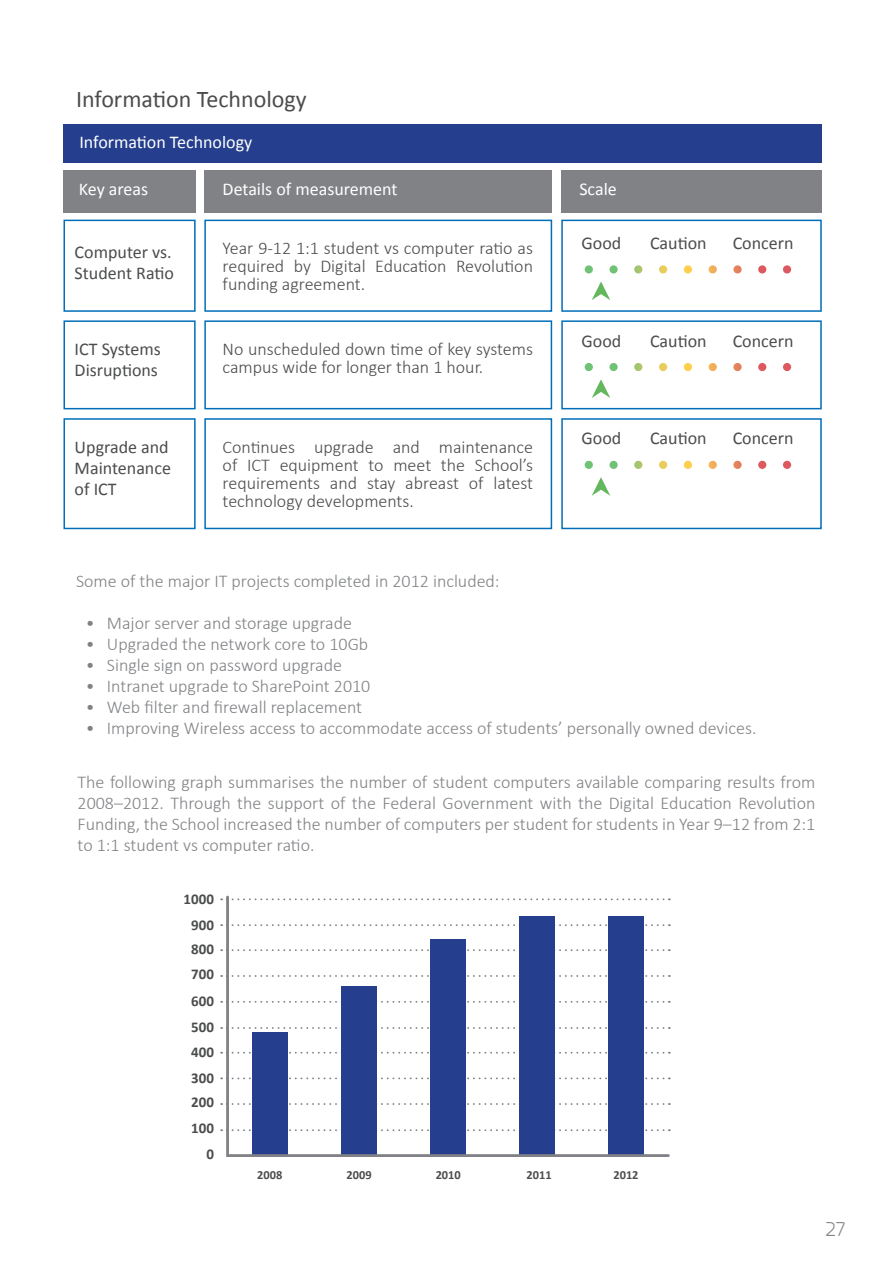
<style>
.page{position:relative;width:893px;height:1263px;background:#fff}
.page>*{position:absolute;margin:0;border:0;box-sizing:border-box;transform-origin:0 0}
.t1{font:24px "Calibri";color:#4b4c4d}
.t2{font:21px "Planer";color:#808285}
.t3{font:300 18px/21px "Calibri";color:#808285;text-align:justify}
.t4{font:300 18px/18px "Calibri";color:#4b4c4d;text-align:justify}
.t5{font:18px/21px "Calibri";color:#4b4c4d}
.t6{font:18px "Calibri";color:#fff}
.t7{font:700 15px "Calibri";color:#4b4c4d}
.t8{font:700 12.45px "Calibri";color:#4b4c4d}
</style>
<div class="page">
<div style="left:63px;top:124px;width:759px;height:88px;background:#253f8e"></div>
<div style="left:63px;top:163px;width:759px;height:57px;background:#fff"></div>
<div style="left:561px;top:170px;width:261px;height:42px;background:#808285"></div>
<div style="left:561px;top:220px;width:261px;height:92px;border:2px solid #006eb9"></div>
<div style="left:204px;top:170px;width:348px;height:42px;background:#808285"></div>
<div style="left:204px;top:220px;width:348px;height:92px;background:#fff;border:2px solid #006eb9"></div>
<div style="left:63px;top:170px;width:133px;height:42px;background:#808285"></div>
<div style="left:63px;top:220px;width:133px;height:92px;background:#fff;border:2px solid #006eb9"></div>
<svg style="left:585px;top:265px;width:206px;height:8px"></svg>
<div style="left:561px;top:320px;width:261px;height:89px;border:2px solid #006eb9"></div>
<div style="left:204px;top:320px;width:348px;height:89px;background:#fff;border:2px solid #006eb9"></div>
<div style="left:63px;top:320px;width:133px;height:89px;background:#fff;border:2px solid #006eb9"></div>
<svg style="left:585px;top:363px;width:206px;height:8px"></svg>
<svg style="left:592px;top:281px;width:18px;height:19px"></svg>
<svg style="left:592px;top:379px;width:18px;height:19px"></svg>
<div style="left:561px;top:418px;width:261px;height:111px;border:2px solid #006eb9"></div>
<div style="left:204px;top:418px;width:348px;height:111px;background:#fff;border:2px solid #006eb9"></div>
<div style="left:63px;top:418px;width:133px;height:111px;background:#fff;border:2px solid #006eb9"></div>
<svg style="left:585px;top:461px;width:206px;height:8px"></svg>
<svg style="left:592px;top:477px;width:18px;height:19px"></svg>
<svg style="left:226px;top:895px;width:445px;height:262px"></svg>
<p class="t1" style="left:76px;top:84px;width:232px">Information Technology</p>
<p class="t6" style="left:79px;top:131px;width:174px">Information Technology</p>
<p class="t6" style="left:79px;top:178px;width:71px">Key areas</p>
<p class="t6" style="left:223px;top:178px;width:176px">Details of measurement</p>
<p class="t6" style="left:579px;top:178px;width:39px">Scale</p>
<p class="t5" style="left:75px;top:240px;width:101px">Computer vs.<br>Student Ratio</p>
<p class="t4" style="left:223px;top:239px;width:312px">Year 9-12 1:1 student vs computer ratio as required by Digital Education Revolution funding agreement.</p>
<p class="t5" style="left:581px;top:232px;width:41px">Good</p>
<p class="t5" style="left:650px;top:232px;width:58px">Caution</p>
<p class="t5" style="left:733px;top:232px;width:62px">Concern</p>
<p class="t5" style="left:75px;top:338px;width:88px">ICT Systems<br>Disruptions</p>
<p class="t4" style="left:223px;top:340px;width:312px">No unscheduled down time of key systems campus wide for longer than 1 hour.</p>
<p class="t5" style="left:75px;top:436px;width:98px">Upgrade and<br>Maintenance of ICT</p>
<p class="t4" style="left:223px;top:438px;width:312px">Continues upgrade and maintenance of ICT equipment to meet the School’s requirements and stay abreast of latest technology developments.</p>
<p class="t5" style="left:581px;top:329px;width:41px">Good</p>
<p class="t5" style="left:650px;top:329px;width:58px">Caution</p>
<p class="t5" style="left:733px;top:329px;width:62px">Concern</p>
<p class="t5" style="left:581px;top:427px;width:41px">Good</p>
<p class="t5" style="left:650px;top:427px;width:58px">Caution</p>
<p class="t5" style="left:733px;top:427px;width:62px">Concern</p>
<p class="t3" style="left:76px;top:571px;width:425px">Some of the major IT projects completed in 2012 included:</p>
<p class="t3" style="left:86px;top:612px;width:268px">• Major server and storage upgrade</p>
<p class="t3" style="left:86px;top:633px;width:284px">• Upgraded the network core to 10Gb</p>
<p class="t3" style="left:86px;top:654px;width:258px">• Single sign on password upgrade</p>
<p class="t3" style="left:86px;top:675px;width:286px">• Intranet upgrade to SharePoint 2010</p>
<p class="t3" style="left:86px;top:696px;width:278px">• Web filter and firewall replacement</p>
<p class="t3" style="left:86px;top:717px;width:672px">• Improving Wireless access to accommodate access of students’ personally owned devices.</p>
<p class="t3" style="left:78px;top:772px;width:739px">The following graph summarises the number of student computers available comparing results from 2008–2012. Through the support of the Federal Government with the Digital Education Revolution Funding, the School increased the number of computers per student for students in Year 9–12 from 2:1 to 1:1 student vs computer ratio.</p>
<p class="t7" style="left:184px;top:890px;width:32px">1000</p>
<p class="t7" style="left:191px;top:915px;width:24px">900</p>
<p class="t7" style="left:191px;top:939px;width:24px">800</p>
<p class="t7" style="left:191px;top:965px;width:24px">700</p>
<p class="t7" style="left:191px;top:992px;width:24px">600</p>
<p class="t7" style="left:191px;top:1017px;width:24px">500</p>
<p class="t7" style="left:191px;top:1043px;width:24px">400</p>
<p class="t7" style="left:191px;top:1069px;width:24px">300</p>
<p class="t7" style="left:191px;top:1093px;width:24px">200</p>
<p class="t7" style="left:191px;top:1119px;width:24px">100</p>
<p class="t7" style="left:206px;top:1144px;width:9px">0</p>
<p class="t8" style="left:257px;top:1167px;width:27px">2008</p>
<p class="t8" style="left:347px;top:1167px;width:27px">2009</p>
<p class="t8" style="left:436px;top:1167px;width:27px">2010</p>
<p class="t8" style="left:527px;top:1167px;width:27px">2011</p>
<p class="t8" style="left:613px;top:1167px;width:27px">2012</p>
<p class="t2" style="left:825px;top:1217px;width:22px">27</p>
</div>
